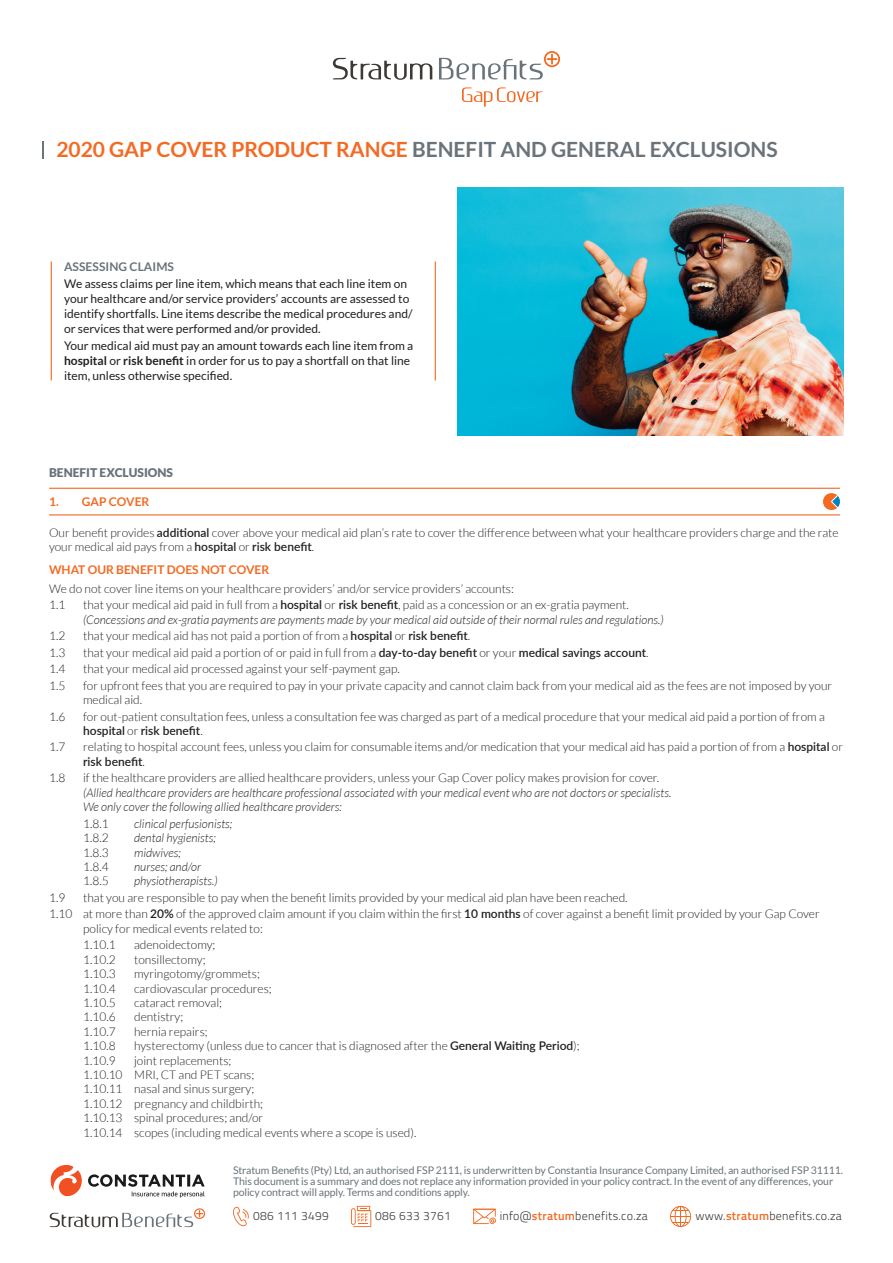
<style>
.page{position:relative;width:893px;height:1263px;background:#fff}
.page>*{position:absolute;margin:0;border:0;box-sizing:border-box;transform-origin:0 0}
.t1{font:700 21px "Lato";color:#697379}
.t2{font:300 12px/14.4px "Lato";color:#231f20}
.t3{font:italic 300 12px/14.4px "Lato";color:#231f20}
.t4{font:12px/15px "Lato";color:#231f20}
.t5{font:300 12px "Titillium";letter-spacing:.025em;color:#3d3934}
.t6{font:700 12px "Lato";color:#f36a23}
.t7{font:900 12px "Lato";color:#697379}
.t8{font:700 12px "Lato";letter-spacing:.005em;color:#697379}
.t9{font:10.5px/11.2px "Lato";letter-spacing:-.01em;color:#697379}
.s1{color:#f36a23}
.s2{font-weight:700}
.s3{font-weight:600}
.s4{font-style:normal}
.s5{font-weight:600;font-style:normal}
.s6{font-weight:600;color:#f36a23}
</style>
<div class="page">
<hr style="left:49px;top:488px;width:740px;height:1px;background:#f36a23">
<hr style="left:789px;top:488px;width:51px;height:1px;background:#f36a23">
<hr style="left:49px;top:514px;width:740px;height:1px;background:#f36a23">
<hr style="left:789px;top:514px;width:51px;height:1px;background:#f36a23">
<svg style="left:823px;top:493px;width:17px;height:17px"></svg>
<hr style="left:51px;top:261px;width:1px;height:119px;background:#f36a23">
<hr style="left:435px;top:261px;width:1px;height:119px;background:#f36a23">
<svg style="left:43px;top:141px;width:1px;height:18px"></svg>
<svg style="left:462px;top:87px;width:81px;height:20px"></svg>
<svg style="left:333px;top:58px;width:99px;height:22px"></svg>
<svg style="left:439px;top:51px;width:121px;height:28px"></svg>
<svg style="left:50px;top:1208px;width:155px;height:19px"></svg>
<svg style="left:670px;top:1206px;width:21px;height:21px"></svg>
<svg style="left:473px;top:1209px;width:23px;height:15px"></svg>
<svg style="left:351px;top:1206px;width:20px;height:21px"></svg>
<svg style="left:233px;top:1206px;width:16px;height:20px"></svg>
<svg style="left:88px;top:1174px;width:117px;height:24px"></svg>
<svg style="left:50px;top:1165px;width:32px;height:31px"></svg>
<img style="left:457px;top:188px;width:387px;height:248px">
<h1 class="t1" style="left:56px;top:138px;width:723px"><span class="s1">2020 GAP COVER PRODUCT RANGE</span> BENEFIT AND GENERAL EXCLUSIONS</h1>
<p class="t8" style="left:64px;top:260px;width:111px">ASSESSING CLAIMS</p>
<p class="t4" style="left:64px;top:276px;width:350px">We assess claims per line item, which means that each line item on your healthcare and/or service providers’ accounts are assessed to identify shortfalls. Line items describe the medical procedures and/ or services that were performed and/or provided.</p>
<p class="t4" style="left:64px;top:338px;width:351px">Your medical aid must pay an amount towards each line item from a <span class="s2">hospital</span> or <span class="s2">risk benefit</span> in order for us to pay a shortfall on that line item, unless otherwise specified.</p>
<p class="t7" style="left:49px;top:466px;width:126px">BENEFIT EXCLUSIONS</p>
<p class="t6" style="left:49px;top:495px;width:102px">1. GAP COVER</p>
<p class="t2" style="left:49px;top:525px;width:791px">Our benefit provides <span class="s3">additional</span> cover above your medical aid plan’s rate to cover the difference between what your healthcare providers charge and the rate your medical aid pays from a <span class="s3">hospital</span> or <span class="s3">risk benefit</span>.</p>
<p class="t6" style="left:49px;top:563px;width:222px">WHAT OUR BENEFIT DOES NOT COVER</p>
<p class="t2" style="left:49px;top:580px;width:466px;line-height:16.5px">We do not cover line items on your healthcare providers’ and/or service providers’ accounts:<br>1.1</p>
<p class="t3" style="left:83px;top:598px;width:582px"><span class="s4">that your medical aid paid in full from a</span> <span class="s5">hospital</span> <span class="s4">or</span> <span class="s5">risk benefit</span><span class="s4">, paid as a concession or an ex-gratia payment. </span>(Concessions and ex-gratia payments are payments made by your medical aid outside of their normal rules and regulations.)</p>
<p class="t2" style="left:49px;top:629px;width:18px">1.2</p>
<p class="t2" style="left:83px;top:629px;width:389px">that your medical aid has not paid a portion of from a <span class="s3">hospital</span> or <span class="s3">risk benefit</span>.</p>
<p class="t2" style="left:49px;top:645px;width:18px">1.3</p>
<p class="t2" style="left:83px;top:645px;width:567px">that your medical aid paid a portion of or paid in full from a <span class="s3">day-to-day benefit</span> or your <span class="s3">medical savings account</span>.</p>
<p class="t2" style="left:49px;top:662px;width:18px">1.4</p>
<p class="t2" style="left:83px;top:662px;width:318px">that your medical aid processed against your self-payment gap.</p>
<p class="t2" style="left:49px;top:678px;width:18px">1.5</p>
<p class="t2" style="left:83px;top:678px;width:751px">for upfront fees that you are required to pay in your private capacity and cannot claim back from your medical aid as the fees are not imposed by your medical aid.</p>
<p class="t2" style="left:49px;top:709px;width:18px">1.6</p>
<p class="t2" style="left:83px;top:709px;width:743px">for out-patient consultation fees, unless a consultation fee was charged as part of a medical procedure that your medical aid paid a portion of from a <span class="s3">hospital</span> or <span class="s3">risk benefit</span>.</p>
<p class="t2" style="left:49px;top:740px;width:18px">1.7</p>
<p class="t2" style="left:83px;top:740px;width:761px">relating to hospital account fees, unless you claim for consumable items and/or medication that your medical aid has paid a portion of from a <span class="s3">hospital</span> or <span class="s3">risk benefit</span>.</p>
<p class="t2" style="left:49px;top:771px;width:18px">1.8</p>
<p class="t2" style="left:83px;top:771px;width:578px">if the healthcare providers are allied healthcare providers, unless your Gap Cover policy makes provision for cover.</p>
<p class="t3" style="left:83px;top:786px;width:590px">(Allied healthcare providers are healthcare professional associated with your medical event who are not doctors or specialists.<br>We only cover the following allied healthcare providers:</p>
<p class="t2" style="left:83px;top:816px;width:27px">1.8.1</p>
<p class="t3" style="left:134px;top:817px;width:100px">clinical perfusionists;</p>
<p class="t2" style="left:83px;top:831px;width:27px">1.8.2</p>
<p class="t3" style="left:134px;top:831px;width:83px">dental hygienists;</p>
<p class="t2" style="left:83px;top:845px;width:27px">1.8.3</p>
<p class="t3" style="left:134px;top:845px;width:48px">midwives;</p>
<p class="t2" style="left:83px;top:859px;width:27px">1.8.4</p>
<p class="t3" style="left:134px;top:860px;width:69px">nurses; and/or</p>
<p class="t2" style="left:83px;top:874px;width:27px">1.8.5</p>
<p class="t3" style="left:134px;top:874px;width:85px">physiotherapists.)</p>
<p class="t2" style="left:49px;top:890px;width:18px">1.9</p>
<p class="t2" style="left:49px;top:889px;width:772px;line-height:16.5px;text-indent:34px">that you are responsible to pay when the benefit limits provided by your medical aid plan have been reached.<br>1.10 at more than <span class="s3">20%</span> of the approved claim amount if you claim within the first <span class="s3">10 months</span> of cover against a benefit limit provided by your Gap Cover</p>
<p class="t2" style="left:83px;top:920px;width:181px;line-height:16.5px">policy for medical events related to:<br>1.10.1</p>
<p class="t2" style="left:134px;top:938px;width:83px">adenoidectomy;</p>
<p class="t2" style="left:83px;top:952px;width:34px">1.10.2</p>
<p class="t2" style="left:134px;top:952px;width:73px">tonsillectomy;</p>
<p class="t2" style="left:83px;top:967px;width:34px">1.10.3</p>
<p class="t2" style="left:134px;top:967px;width:127px">myringotomy/grommets;</p>
<p class="t2" style="left:83px;top:981px;width:34px">1.10.4</p>
<p class="t2" style="left:134px;top:981px;width:139px">cardiovascular procedures;</p>
<p class="t2" style="left:83px;top:995px;width:34px">1.10.5</p>
<p class="t2" style="left:134px;top:995px;width:89px">cataract removal;</p>
<p class="t2" style="left:83px;top:1010px;width:34px">1.10.6</p>
<p class="t2" style="left:134px;top:1010px;width:51px">dentistry;</p>
<p class="t2" style="left:83px;top:1024px;width:34px">1.10.7</p>
<p class="t2" style="left:134px;top:1024px;width:75px">hernia repairs;</p>
<p class="t2" style="left:83px;top:1039px;width:34px">1.10.8</p>
<p class="t2" style="left:134px;top:1039px;width:447px">hysterectomy (unless due to cancer that is diagnosed after the <span class="s3">General Waiting Period</span>);</p>
<p class="t2" style="left:83px;top:1053px;width:34px">1.10.9</p>
<p class="t2" style="left:83px;top:1053px;width:335px;text-indent:51px">joint replacements;<br>1.10.10 MRI, CT and PET scans;<br>1.10.11 nasal and sinus surgery;<br>1.10.12 pregnancy and childbirth;<br>1.10.13 spinal procedures; and/or<br>1.10.14 scopes (including medical events where a scope is used).</p>
<p class="t9" style="left:233px;top:1164px;width:612px">Stratum Benefits (Pty) Ltd, an authorised FSP 2111, is underwritten by Constantia Insurance Company Limited, an authorised FSP 31111.<br>This document is a summary and does not replace any information provided in your policy contract. In the event of any differences, your policy contract will apply. Terms and conditions apply.</p>
<p class="t5" style="left:253px;top:1207px;width:77px">086 111 3499</p>
<p class="t5" style="left:375px;top:1207px;width:77px">086 633 3761</p>
<p class="t5" style="left:500px;top:1207px;width:150px">info@<span class="s6">stratum</span>benefits.co.za</p>
<p class="t5" style="left:695px;top:1207px;width:148px">www.<span class="s6">stratum</span>benefits.co.za</p>
</div>
